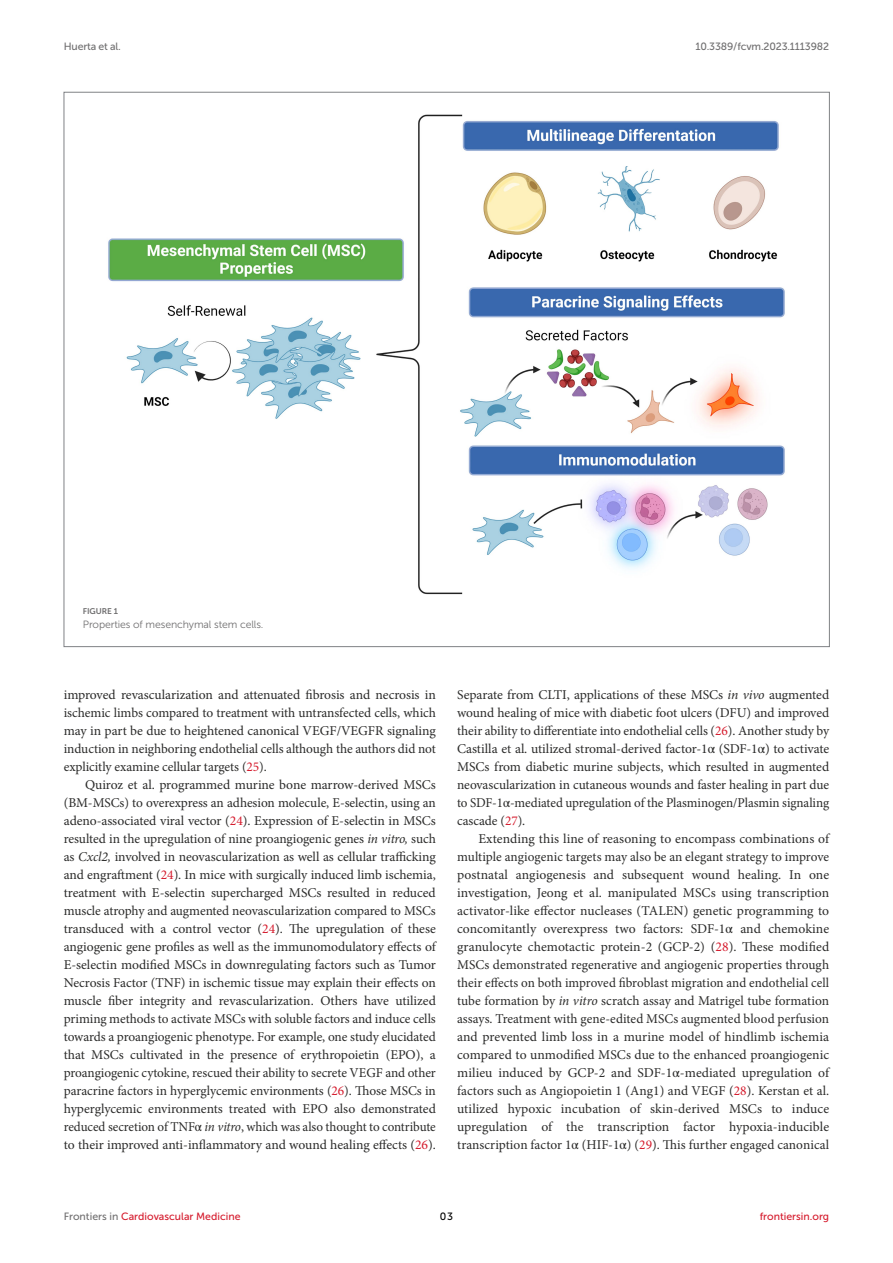
<style>
.page{position:relative;width:893px;height:1263px;background:#fff}
.page>*{position:absolute;margin:0;border:0;box-sizing:border-box;transform-origin:0 0}
.TEXT{font:13.5px/18px "Minion Pro";letter-spacing:-.005em;color:#2b2b2a;text-align:justify}
.TEXT_FLUSH{font:13.5px/18px "Minion Pro";letter-spacing:-.005em;color:#2b2b2a;text-align:justify}
.t1{font:10.5px "Museo Sans 500";color:#d51a2c}
.t2{font:10.5px "Museo Sans 500";letter-spacing:-.015em;color:#706f70}
.FIG_LEG{font:10.5px "Museo Sans 300";letter-spacing:-.01em;color:#706f70}
.t3{font:10.5px "Museo Sans 500";color:#000}
.FIG_HD{font:8.25px "Museo Sans 700";letter-spacing:-.01em;color:#706f70}
.s1{color:#d51a2c}
.s2{font-style:italic}
.s3{font-family:"STIX General"}
.s4{color:#706f70}
</style>
<div class="page">
<img style="left:108px;top:114px;width:677px;height:481px">
<p class="t2" style="left:64px;top:41px;width:59px">Huerta et al.</p>
<p class="t2" style="left:695px;top:41px;width:135px">10.3389/fcvm.2023.1113982</p>
<p class="FIG_HD" style="left:83px;top:607px;width:37px">FIGURE 1</p>
<p class="FIG_LEG" style="left:83px;top:618px;width:182px">Properties of mesenchymal stem cells.</p>
<p class="TEXT_FLUSH" style="left:64px;top:686px;width:374px">improved revascularization and attenuated fibrosis and necrosis in ischemic limbs compared to treatment with untransfected cells, which may in part be due to heightened canonical VEGF/VEGFR signaling induction in neighboring endothelial cells although the authors did not explicitly examine cellular targets (<span class="s1">25</span>).</p>
<p class="TEXT" style="left:64px;top:776px;width:374px;text-indent:21px">Quiroz et al. programmed murine bone marrow-derived MSCs (BM-MSCs) to overexpress an adhesion molecule, E-selectin, using an adeno-associated viral vector (<span class="s1">24</span>). Expression of E-selectin in MSCs resulted in the upregulation of nine proangiogenic genes <span class="s2">in vitro,</span> such as <span class="s2">Cxcl2,</span> involved in neovascularization as well as cellular trafficking and engraftment (<span class="s1">24</span>). In mice with surgically induced limb ischemia, treatment with E-selectin supercharged MSCs resulted in reduced muscle atrophy and augmented neovascularization compared to MSCs transduced with a control vector (<span class="s1">24</span>). The upregulation of these angiogenic gene profiles as well as the immunomodulatory effects of E-selectin modified MSCs in downregulating factors such as Tumor Necrosis Factor (TNF) in ischemic tissue may explain their effects on muscle fiber integrity and revascularization. Others have utilized priming methods to activate MSCs with soluble factors and induce cells towards a proangiogenic phenotype. For example, one study elucidated that MSCs cultivated in the presence of erythropoietin (EPO), a proangiogenic cytokine, rescued their ability to secrete VEGF and other paracrine factors in hyperglycemic environments (<span class="s1">26</span>). Those MSCs in hyperglycemic environments treated with EPO also demonstrated reduced secretion of TNF<span class="s3">α</span> <span class="s2">in vitro</span>, which was also thought to contribute to their improved anti-inflammatory and wound healing effects (<span class="s1">26</span>).</p>
<p class="TEXT" style="left:457px;top:686px;width:374px">Separate from CLTI, applications of these MSCs <span class="s2">in vivo</span> augmented wound healing of mice with diabetic foot ulcers (DFU) and improved their ability to differentiate into endothelial cells (<span class="s1">26</span>). Another study by Castilla et al. utilized stromal-derived factor-1<span class="s3">α</span> (SDF-1<span class="s3">α</span>) to activate MSCs from diabetic murine subjects, which resulted in augmented neovascularization in cutaneous wounds and faster healing in part due to SDF-1<span class="s3">α</span>-mediated upregulation of the Plasminogen/Plasmin signaling cascade (<span class="s1">27</span>).</p>
<p class="TEXT" style="left:457px;top:830px;width:374px;text-indent:21px">Extending this line of reasoning to encompass combinations of multiple angiogenic targets may also be an elegant strategy to improve postnatal angiogenesis and subsequent wound healing. In one investigation, Jeong et al. manipulated MSCs using transcription activator-like effector nucleases (TALEN) genetic programming to concomitantly overexpress two factors: SDF-1<span class="s3">α</span> and chemokine granulocyte chemotactic protein-2 (GCP-2) (<span class="s1">28</span>). These modified MSCs demonstrated regenerative and angiogenic properties through their effects on both improved fibroblast migration and endothelial cell tube formation by <span class="s2">in vitro</span> scratch assay and Matrigel tube formation assays. Treatment with gene-edited MSCs augmented blood perfusion and prevented limb loss in a murine model of hindlimb ischemia compared to unmodified MSCs due to the enhanced proangiogenic milieu induced by GCP-2 and SDF-1<span class="s3">α</span>-mediated upregulation of factors such as Angiopoietin 1 (Ang1) and VEGF (<span class="s1">28</span>). Kerstan et al. utilized hypoxic incubation of skin-derived MSCs to induce upregulation of the transcription factor hypoxia-inducible transcription factor 1<span class="s3">α</span> (HIF-1<span class="s3">α</span>) (<span class="s1">29</span>). This further engaged canonical</p>
<p class="t1" style="left:64px;top:1211px;width:178px"><span class="s4">Frontiers in</span> Cardiovascular Medicine</p>
<p class="t3" style="left:440px;top:1211px;width:15px">03</p>
<p class="t1" style="left:760px;top:1211px;width:71px">frontiersin.org</p>
</div>
